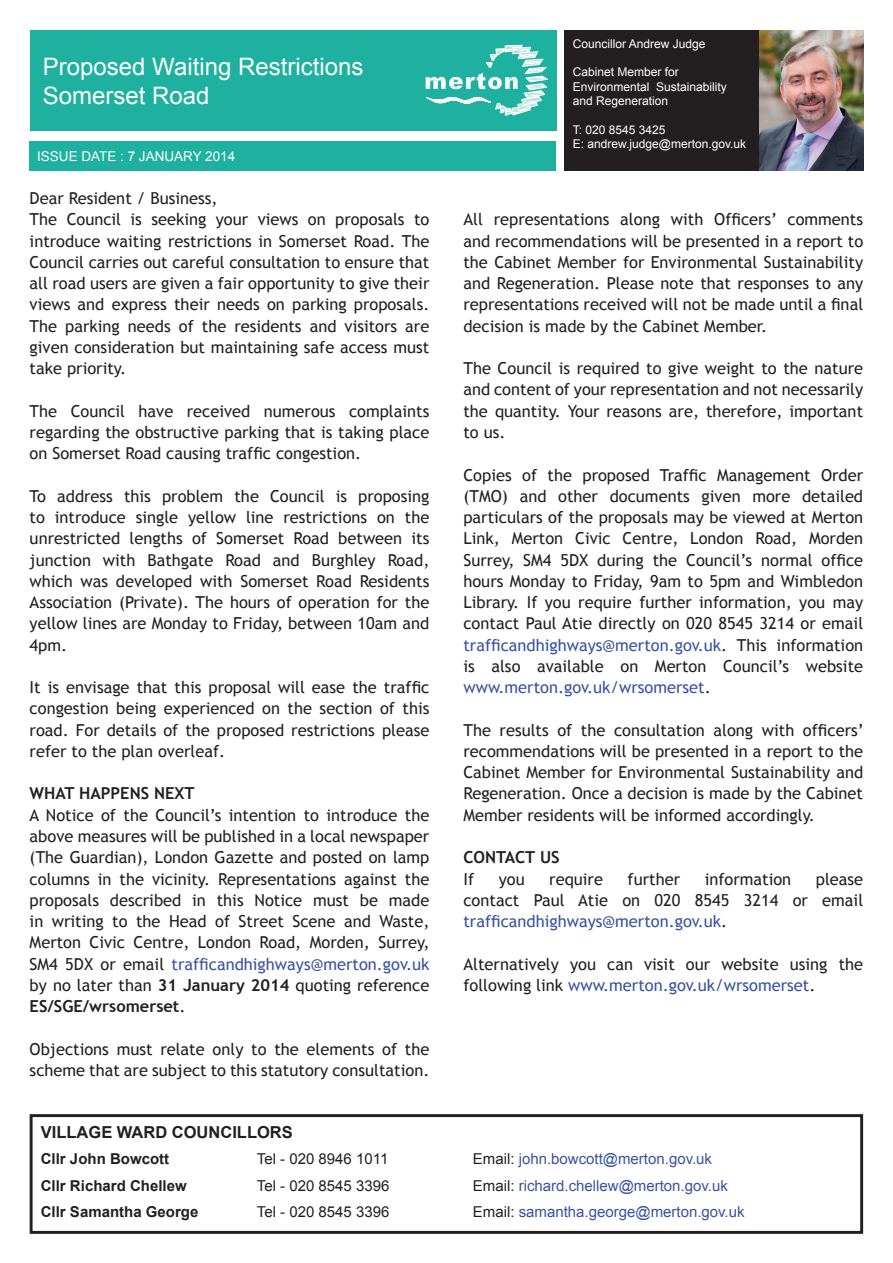
<style>
.page{position:relative;width:893px;height:1263px;background:#fff}
.page>*{position:absolute;margin:0;border:0;box-sizing:border-box;transform-origin:0 0}
.t1{font:24px/28.8px "Arial";color:#fff}
.t2{font:16.5px/21.3px "Trebuchet MS";color:#231f20;text-align:justify}
.t3{font:700 16.5px "Trebuchet MS";color:#231f20}
.t4{font:700 16.5px "Arial";color:#231f20}
.t5{font:15px "Arial";color:#3853a3}
.t6{font:700 15px "Arial";color:#231f20}
.t7{font:15px "Arial";color:#231f20}
.t8{font:13.5px "Arial";color:#fff}
.t9{font:12px/14.4px "Arial";color:#fff}
.s1{color:#3853a3}
.s2{font-weight:700}
.s3{color:#231f20}
</style>
<div class="page">
<div style="left:30px;top:30px;width:526px;height:101px;background:#1fb1a0"></div>
<svg style="left:425px;top:44px;width:123px;height:72px"></svg>
<div style="left:30px;top:141px;width:526px;height:30px;background:#1fb1a0"></div>
<img style="left:759px;top:30px;width:104px;height:141px">
<div style="left:564px;top:30px;width:195px;height:141px;background:#231f20"></div>
<div style="left:30px;top:1114px;width:833px;height:120px;border:3px solid #231f20"></div>
<h1 class="t1" style="left:43px;top:53px;width:322px">Proposed Waiting Restrictions<br>Somerset Road</h1>
<p class="t8" style="left:37px;top:147px;width:200px">Iss ue Date : 7 January 2014</p>
<p class="t2" style="left:30px;top:188px;width:401px;text-align:left">Dear Resident / Business,<br>The Council is seeking your views on proposals to introduce waiting restrictions in Somerset Road. The Council carries out careful consultation to ensure that all road users are given a fair opportunity to give their views and express their needs on parking proposals.<br>The parking needs of the residents and visitors are given consideration but maintaining safe access must take priority.</p>
<p class="t2" style="left:30px;top:400px;width:401px">The Council have received numerous complaints regarding the obstructive parking that is taking place on Somerset Road causing traffic congestion.</p>
<p class="t2" style="left:30px;top:485px;width:401px">To address this problem the Council is proposing to introduce single yellow line restrictions on the unrestricted lengths of Somerset Road between its junction with Bathgate Road and Burghley Road, which was developed with Somerset Road Residents Association (Private). The hours of operation for the yellow lines are Monday to Friday, between 10am and 4pm.</p>
<p class="t2" style="left:30px;top:677px;width:401px">It is envisage that this proposal will ease the traffic congestion being experienced on the section of this road. For details of the proposed restrictions please refer to the plan overleaf.</p>
<p class="t3" style="left:30px;top:783px;width:166px">WHAT HAPPENS NEXT</p>
<p class="t2" style="left:30px;top:804px;width:401px">A Notice of the Council’s intention to introduce the above measures will be published in a local newspaper (The Guardian), London Gazette and posted on lamp columns in the vicinity. Representations against the proposals described in this Notice must be made in writing to the Head of Street Scene and Waste, Merton Civic Centre, London Road, Morden, Surrey, SM4 5DX or email <span class="s1">trafficandhighways@merton.gov.uk </span>by no later than <span class="s2">31 January 2014</span> quoting reference <span class="s2">ES/SGE/wrsomerset</span>.</p>
<p class="t2" style="left:30px;top:1038px;width:401px">Objections must relate only to the elements of the scheme that are subject to this statutory consultation.</p>
<p class="t9" style="left:573px;top:36px;width:134px">Councillor Andrew Judge</p>
<p class="t9" style="left:573px;top:65px;width:156px">Cabinet Member for<br>Environmental Sustainability and Regeneration</p>
<p class="t9" style="left:573px;top:123px;width:175px">T: 020 8545 3425<br>E: andrew.judge@merton.gov.uk</p>
<p class="t2" style="left:463px;top:209px;width:401px">All representations along with Officers’ comments and recommendations will be presented in a report to the Cabinet Member for Environmental Sustainability and Regeneration. Please note that responses to any representations received will not be made until a final decision is made by the Cabinet Member.</p>
<p class="t2" style="left:463px;top:358px;width:401px">The Council is required to give weight to the nature and content of your representation and not necessarily the quantity. Your reasons are, therefore, important to us.</p>
<p class="t2" style="left:463px;top:464px;width:401px">Copies of the proposed Traffic Management Order (TMO) and other documents given more detailed particulars of the proposals may be viewed at Merton Link, Merton Civic Centre, London Road, Morden Surrey, SM4 5DX during the Council’s normal office hours Monday to Friday, 9am to 5pm and Wimbledon Library. If you require further information, you may contact Paul Atie directly on 020 8545 3214 or email <span class="s1">trafficandhighways@merton.gov.uk</span>. This information is also available on Merton Council’s website <span class="s1">www.merton.gov.uk/wrsomerset</span>.</p>
<p class="t2" style="left:463px;top:719px;width:402px">The results of the consultation along with officers’ recommendations will be presented in a report to the Cabinet Member for Environmental Sustainability and Regeneration. Once a decision is made by the Cabinet Member residents will be informed accordingly.</p>
<p class="t3" style="left:463px;top:847px;width:98px">CONTACT US</p>
<p class="t2" style="left:463px;top:868px;width:12px">If</p>
<p class="t2" style="left:499px;top:868px;width:28px">you</p>
<p class="t2" style="left:549px;top:868px;width:55px">require</p>
<p class="t2" style="left:628px;top:868px;width:54px">further</p>
<p class="t2" style="left:705px;top:868px;width:88px">information</p>
<p class="t2" style="left:463px;top:868px;width:401px;text-indent:352px">please contact Paul Atie on 020 8545 3214 or email <span class="s1">trafficandhighways@merton.gov.uk</span>.</p>
<p class="t2" style="left:463px;top:953px;width:401px">Alternatively you can visit our website using the following link <span class="s1">www.merton.gov.uk/wrsomerset</span>.</p>
<p class="t4" style="left:41px;top:1121px;width:254px">village Ward Councillors</p>
<p class="t6" style="left:41px;top:1149px;width:130px">Cllr John Bowcott</p>
<p class="t7" style="left:257px;top:1149px;width:167px">Tel - 020 8946 1011 E</p>
<p class="t5" style="left:483px;top:1149px;width:231px"><span class="s3">mail:</span> john.bowcott@merton.gov.uk</p>
<p class="t6" style="left:41px;top:1175px;width:147px">Cllr Richard Chellew</p>
<p class="t7" style="left:257px;top:1176px;width:165px">Tel - 020 8545 3396 E</p>
<p class="t5" style="left:483px;top:1176px;width:247px"><span class="s3">mail:</span> richard.chellew@merton.gov.uk</p>
<p class="t6" style="left:41px;top:1202px;width:159px">Cllr Samantha George</p>
<p class="t7" style="left:257px;top:1202px;width:165px">Tel - 020 8545 3396 E</p>
<p class="t5" style="left:483px;top:1202px;width:263px"><span class="s3">mail:</span> samantha.george@merton.gov.uk</p>
</div>
